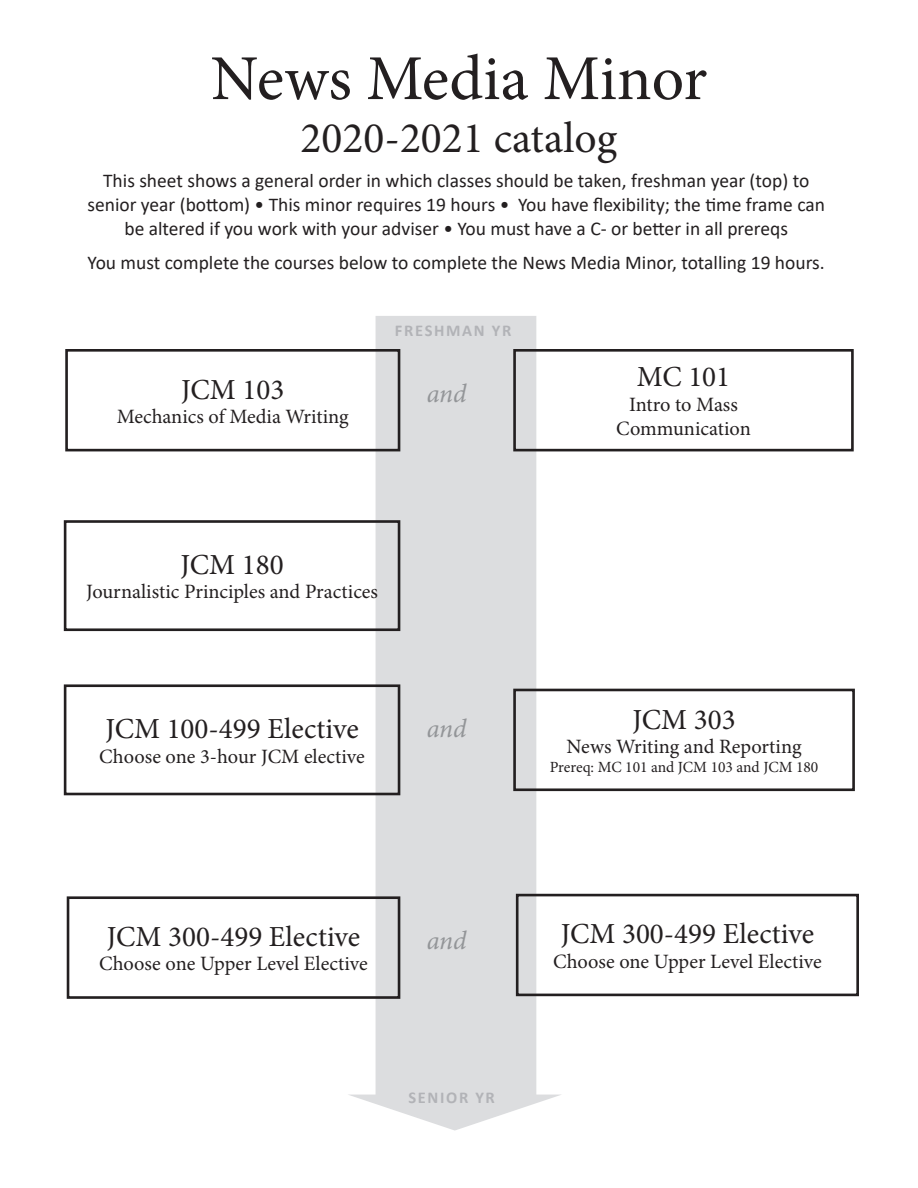
<style>
.page{position:relative;width:918px;height:1188px;background:#fff}
.page>*{position:absolute;margin:0;border:0;box-sizing:border-box;transform-origin:0 0}
.t1{font:64.05px "Minion Pro";color:#231f20}
.t2{font:43.65px "Minion Pro";color:#231f20}
.t3{font:29.1px "Minion Pro";color:#231f20}
.t4{font:italic 26.25px "Minion Pro";letter-spacing:-.01em;color:#939598}
.t5{font:20.4px/24.5px "Minion Pro";color:#231f20;text-align:center}
.t6{font:19.5px/23.9px "Calibri";color:#231f20;text-align:center}
.t7{font:700 16.5px "Calibri";letter-spacing:.1em;color:#b2b3b7}
.t8{font:15.45px "Minion Pro";color:#231f20}
</style>
<div class="page">
<div style="left:376px;top:316px;width:160px;height:780px;background:#dcdddf"></div>
<svg style="left:350px;top:1095px;width:210px;height:36px"></svg>
<div style="left:65px;top:349px;width:335px;height:102px;border:3px solid #231f20"></div>
<div style="left:64px;top:520px;width:336px;height:111px;border:3px solid #231f20"></div>
<div style="left:64px;top:684px;width:336px;height:111px;border:3px solid #231f20"></div>
<div style="left:513px;top:689px;width:342px;height:102px;border:3px solid #231f20"></div>
<div style="left:67px;top:896px;width:333px;height:103px;border:3px solid #231f20"></div>
<div style="left:516px;top:894px;width:343px;height:102px;border:3px solid #231f20"></div>
<div style="left:513px;top:349px;width:341px;height:102px;border:3px solid #231f20"></div>
<p class="t1" style="left:211px;top:36px;width:498px">News Media Minor</p>
<p class="t2" style="left:301px;top:109px;width:318px">2020-2021 catalog</p>
<p class="t6" style="left:87px;top:168px;width:739px">This sheet shows a general order in which classes should be taken, freshman year (top) to senior year (bottom) • This minor requires 19 hours • You have flexibility; the time frame can be altered if you work with your adviser • You must have a C- or better in all prereqs</p>
<p class="t6" style="left:88px;top:251px;width:739px">You must complete the courses below to complete the News Media Minor, totalling 19 hours.</p>
<p class="t3" style="left:181px;top:370px;width:105px">JCM 103</p>
<p class="t5" style="left:117px;top:404px;width:233px">Mechanics of Media Writing</p>
<p class="t7" style="left:395px;top:319px;width:118px">FRESHMAN YR</p>
<p class="t4" style="left:427px;top:376px;width:41px">and</p>
<p class="t3" style="left:637px;top:358px;width:95px">MC 101</p>
<p class="t5" style="left:616px;top:392px;width:136px">Intro to Mass<br>Communication</p>
<p class="t3" style="left:180px;top:545px;width:105px">JCM 180</p>
<p class="t5" style="left:86px;top:580px;width:294px">Journalistic Principles and Practices</p>
<p class="t3" style="left:105px;top:709px;width:255px">JCM 100-499 Elective</p>
<p class="t5" style="left:99px;top:744px;width:267px">Choose one 3-hour JCM elective</p>
<p class="t4" style="left:427px;top:711px;width:41px">and</p>
<p class="t3" style="left:632px;top:700px;width:105px">JCM 303</p>
<p class="t5" style="left:567px;top:735px;width:236px">News Writing and Reporting</p>
<p class="t8" style="left:550px;top:757px;width:270px">Prereq: MC 101 and JCM 103 and JCM 180</p>
<p class="t3" style="left:107px;top:917px;width:255px">JCM 300-499 Elective</p>
<p class="t5" style="left:99px;top:952px;width:270px">Choose one Upper Level Elective</p>
<p class="t4" style="left:427px;top:923px;width:41px">and</p>
<p class="t7" style="left:408px;top:1086px;width:88px">SENIOR YR</p>
<p class="t3" style="left:561px;top:915px;width:255px">JCM 300-499 Elective</p>
<p class="t5" style="left:553px;top:949px;width:270px">Choose one Upper Level Elective</p>
</div>
